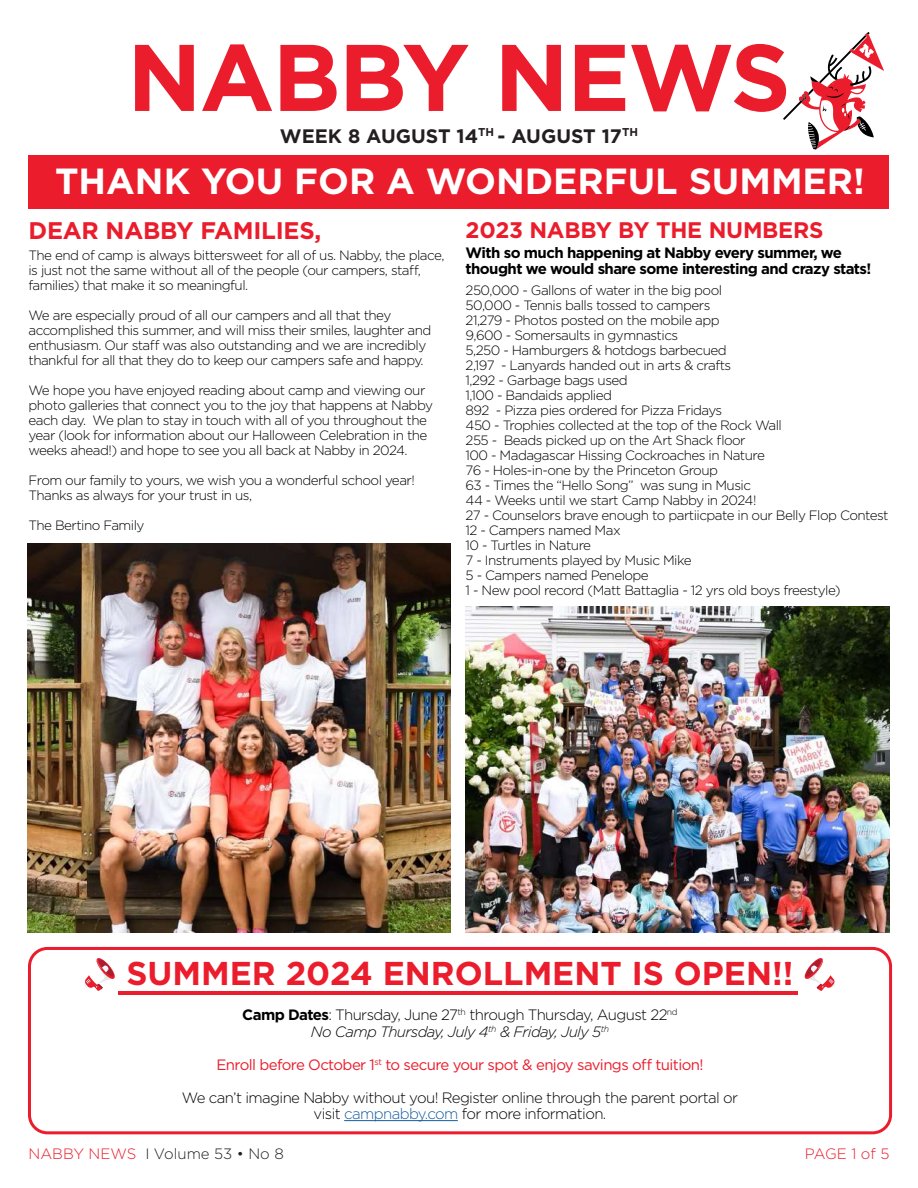
<style>
.page{position:relative;width:918px;height:1188px;background:#fff}
.page>*{position:absolute;margin:0;border:0;box-sizing:border-box;transform-origin:0 0}
.t1{font:700 94.35px "Gotham";letter-spacing:-.02em;color:#eb1c2b}
.t2{font:700 36.3px "Gotham";color:#fff}
.t3{font:700 33px "Gotham";color:#eb1c2b}
.t4{font:700 24px "Gotham";letter-spacing:-.01em;color:#eb1c2b}
.t5{font:700 22.5px "Gotham";letter-spacing:-.01em;color:#eb1c2b}
.t6{font:700 19.5px "Gotham";color:#231f20}
.t7{font:300 15px/16.5px "Gotham";letter-spacing:-.04em;color:#000;text-align:center}
.t8{font:700 15px/16.5px "Gotham";letter-spacing:-.04em;color:#000}
.t9{font:15px "Gotham";letter-spacing:-.04em;color:#eb1c2b}
.t10{font:300 15px "Gotham";color:#231f20}
.t11{font:300 15px "Gotham";letter-spacing:-.02em;color:#eb1c2b}
.t12{font:300 13.5px/15px "Gotham";letter-spacing:-.04em;color:#000}
.s1{font-weight:700}
.s2{font-style:italic}
.s3{color:#175d9e}
.s4{color:#eb1c2b}
</style>
<div class="page">
<div style="left:28px;top:155px;width:862px;height:54px;background:#eb1c2b"></div>
<svg style="left:783px;top:32px;width:101px;height:118px"></svg>
<hr style="left:344px;top:1120px;width:114px;height:1px;background:#175d9e">
<svg style="left:84px;top:958px;width:31px;height:33px"></svg>
<svg style="left:804px;top:958px;width:31px;height:33px"></svg>
<hr style="left:119px;top:992px;width:679px;height:3px;background:#eb1c2b">
<img style="left:28px;top:544px;width:423px;height:388px">
<img style="left:466px;top:607px;width:424px;height:325px">
<div style="left:28px;top:947px;width:864px;height:187px;border:3px solid #eb1c2b;border-radius:18px"></div>
<h1 class="t1" style="left:127px;top:15px;width:665px">NABBY NEWS</h1>
<h3 class="t6" style="left:280px;top:123px;width:360px">WEEK 8 AUGUST 14<sup>TH</sup> - AUGUST 17<sup>TH</sup></h3>
<h2 class="t2" style="left:55px;top:157px;width:811px">THANK YOU FOR A WONDERFUL SUMMER!</h2>
<h3 class="t4" style="left:28px;top:215px;width:294px">DEAR NABBY FAMILIES,</h3>
<p class="t12" style="left:28px;top:248px;width:417px">The end of camp is always bittersweet for all of us. Nabby, the place, is just not the same without all of the people (our campers, staff, families) that make it so meaningful.</p>
<p class="t12" style="left:28px;top:308px;width:404px">We are especially proud of all our campers and all that they accomplished this summer, and will miss their smiles, laughter and enthusiasm. Our staff was also outstanding and we are incredibly thankful for all that they do to keep our campers safe and happy.</p>
<p class="t12" style="left:28px;top:383px;width:406px">We hope you have enjoyed reading about camp and viewing our photo galleries that connect you to the joy that happens at Nabby each day. We plan to stay in touch with all of you throughout the year (look for information about our Halloween Celebration in the weeks ahead!) and hope to see you all back at Nabby in 2024.</p>
<p class="t12" style="left:28px;top:473px;width:388px">From our family to yours, we wish you a wonderful school year!<br>Thanks as always for your trust in us,</p>
<p class="t12" style="left:28px;top:518px;width:118px">The Bertino Family</p>
<h3 class="t5" style="left:466px;top:215px;width:360px">2023 NABBY BY THE NUMBERS</h3>
<p class="t8" style="left:466px;top:244px;width:407px">With so much happening at Nabby every summer, we thought we would share some interesting and crazy stats!</p>
<p class="t12" style="left:466px;top:282px;width:425px">250,000 - Gallons of water in the big pool<br>50,000 - Tennis balls tossed to campers<br>21,279 - Photos posted on the mobile app<br>9,600 - Somersaults in gymnastics<br>5,250 - Hamburgers &amp; hotdogs barbecued<br>2,197 - Lanyards handed out in arts &amp; crafts<br>1,292 - Garbage bags used<br>1,100 - Bandaids applied<br>892 - Pizza pies ordered for Pizza Fridays<br>450 - Trophies collected at the top of the Rock Wall<br>255 - Beads picked up on the Art Shack floor<br>100 - Madagascar Hissing Cockroaches in Nature<br>76 - Holes-in-one by the Princeton Group<br>63 - Times the “Hello Song” was sung in Music<br>44 - Weeks until we start Camp Nabby in 2024!<br>27 - Counselors brave enough to partiicpate in our Belly Flop Contest 12 - Campers named Max<br>10 - Turtles in Nature<br>7 - Instruments played by Music Mike<br>5 - Campers named Penelope<br>1 - New pool record (Matt Battaglia - 12 yrs old boys freestyle)</p>
<h3 class="t3" style="left:126px;top:952px;width:669px">SUMMER 2024 ENROLLMENT IS OPEN!!</h3>
<p class="t7" style="left:242px;top:1006px;width:437px"><span class="s1">Camp Dates</span>: Thursday, June 27<sup>th</sup> through Thursday, August 22<sup>nd<br></sup><span class="s2">No Camp Thursday, July 4</span><sup>th</sup> <span class="s2">&amp; Friday, July 5</span><sup>th</sup></p>
<p class="t9" style="left:216px;top:1055px;width:489px">Enroll before October 1<sup>st</sup> to secure your spot &amp; enjoy savings off tuition!</p>
<p class="t7" style="left:182px;top:1089px;width:558px">We can’t imagine Nabby without you! Register online through the parent portal or visit <span class="s3">campnabby.com</span> for more information.</p>
<p class="t10" style="left:28px;top:1144px;width:257px"><span class="s4">NABBY NEWS</span> I Volume 53 • No 8</p>
<p class="t11" style="left:805px;top:1144px;width:86px">PAGE 1 of 5</p>
</div>
